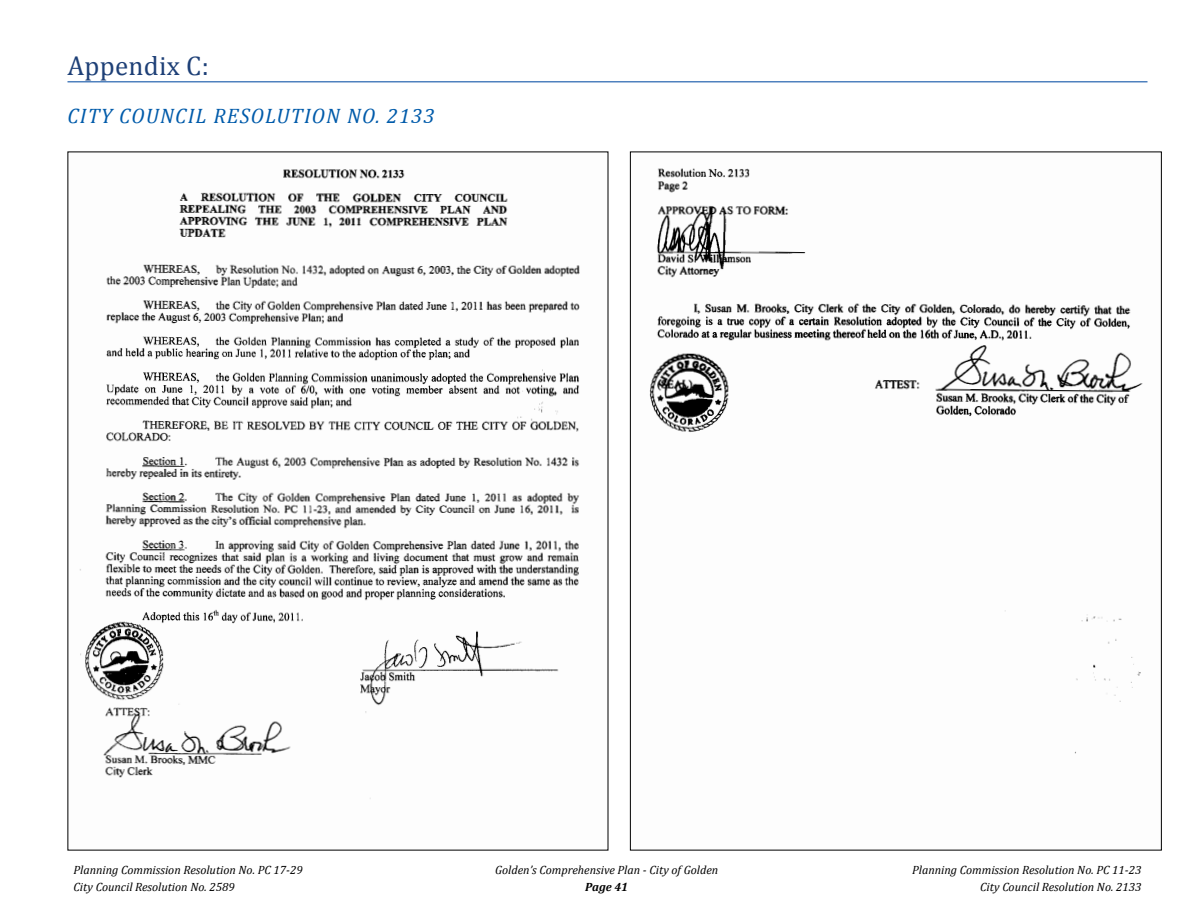
<style>
.page{position:relative;width:1188px;height:918px;background:#fff}
.page>*{position:absolute;margin:0;border:0;box-sizing:border-box;transform-origin:0 0}
.t1{font:27px "Cambria";letter-spacing:.01em;color:#1e4077}
.t2{font:italic 21px "Cambria";letter-spacing:.055em;color:#005baa}
.t3{font:italic 12px "Cambria";color:#000}
.t4{font:italic 700 12px "Cambria";letter-spacing:-.005em;color:#000}
</style>
<div class="page">
<hr style="left:68px;top:81px;width:1080px;height:2px;background:#4f81be">
<img style="left:79px;top:169px;width:501px;height:630px">
<img style="left:649px;top:168px;width:494px;height:586px">
<h1 class="t1" style="left:68px;top:50px;width:143px">Appendix C:</h1>
<h2 class="t2" style="left:68px;top:103px;width:369px">CITY COUNCIL RESOLUTION NO. 2133</h2>
<p class="t3" style="left:74px;top:863px;width:231px">Planning Commission Resolution No. PC 17-29</p>
<p class="t3" style="left:495px;top:863px;width:225px">Golden’s Comprehensive Plan - City of Golden</p>
<p class="t3" style="left:912px;top:863px;width:231px">Planning Commission Resolution No. PC 11-23</p>
<p class="t3" style="left:74px;top:879px;width:163px">City Council Resolution No. 2589</p>
<p class="t4" style="left:585px;top:879px;width:44px">Page 41</p>
<p class="t3" style="left:980px;top:879px;width:163px">City Council Resolution No. 2133</p>
</div>
